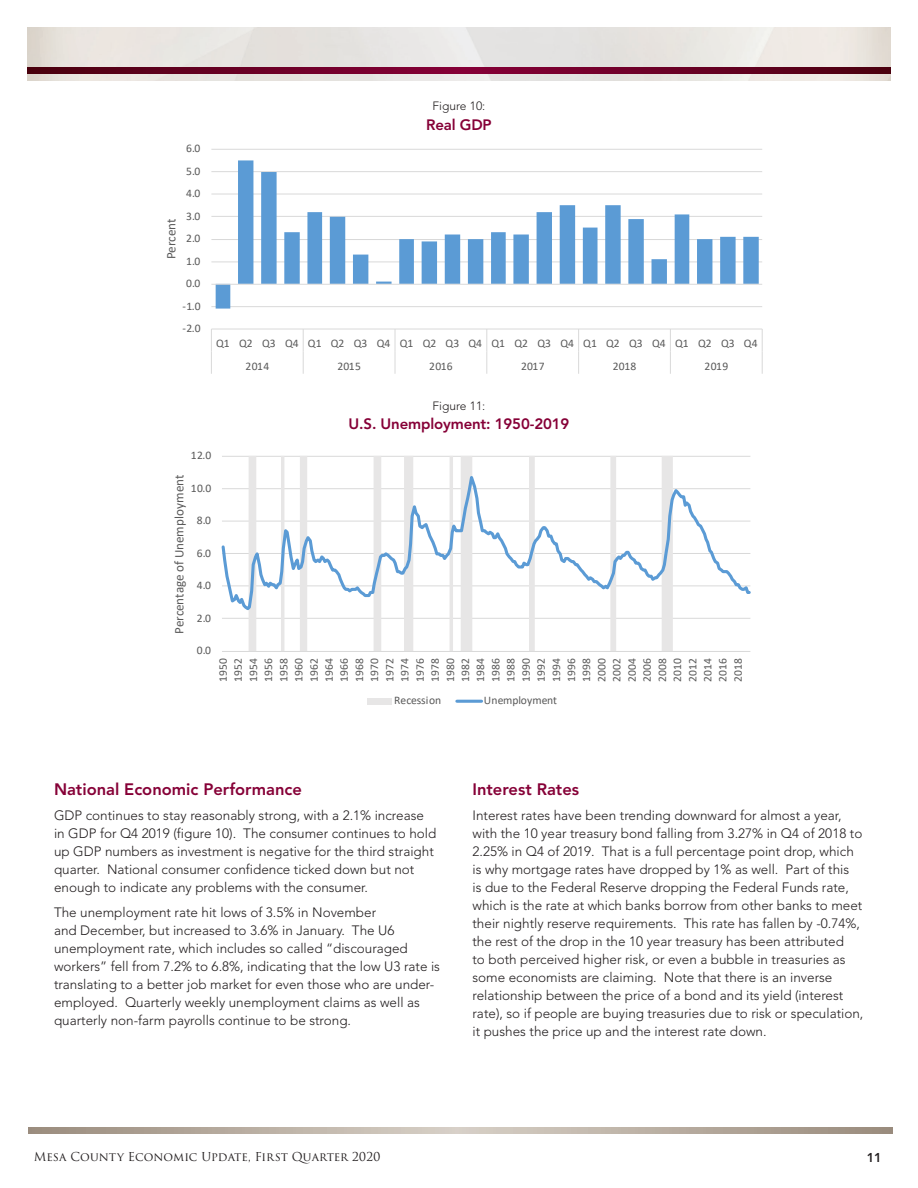
<style>
.page{position:relative;width:918px;height:1188px;background:#fff}
.page>*{position:absolute;margin:0;border:0;box-sizing:border-box;transform-origin:0 0}
.t1{font:800 16.5px "Avenir";color:#860037}
.t2{font:800 15px "Avenir";letter-spacing:-.01em;color:#860037}
.t3{font:300 13.5px/18px "Avenir";color:#231f20}
.t4{font:13.05px "Calibri";letter-spacing:.005em;color:#595959}
.t5{font:800 12.75px "Avenir";color:#231f20}
.t6{font:12px "Trajan Pro 3";color:#231f20}
.t7{font:300 12px "Avenir";color:#231f20}
.t8{font:11.55px/15.1px "Calibri";letter-spacing:.005em;color:#595959;text-align:justify}
</style>
<div class="page">
<img style="left:27px;top:27px;width:864px;height:54px">
<svg style="left:27px;top:68px;width:864px;height:6px"></svg>
<svg style="left:28px;top:1128px;width:864px;height:6px"></svg>
<hr style="left:222px;top:618px;width:528px;height:1px;background:#d9d9d9">
<hr style="left:222px;top:456px;width:528px;height:1px;background:#d9d9d9">
<svg style="left:248px;top:456px;width:425px;height:195px"></svg>
<hr style="left:222px;top:651px;width:528px;height:1px;background:#d9d9d9">
<svg style="left:222px;top:465px;width:529px;height:148px"></svg>
<div style="left:367px;top:698px;width:25px;height:6px;background:#e7e6e6"></div>
<hr style="left:457px;top:700px;width:25px;height:3px;background:#5b9bd5">
<hr style="left:211px;top:329px;width:551px;height:1px;background:#d9d9d9">
<hr style="left:211px;top:306px;width:551px;height:1px;background:#d9d9d9">
<hr style="left:211px;top:262px;width:551px;height:1px;background:#d9d9d9">
<hr style="left:211px;top:239px;width:551px;height:1px;background:#d9d9d9">
<hr style="left:211px;top:216px;width:551px;height:1px;background:#d9d9d9">
<hr style="left:211px;top:194px;width:551px;height:1px;background:#d9d9d9">
<hr style="left:211px;top:171px;width:551px;height:1px;background:#d9d9d9">
<hr style="left:211px;top:149px;width:551px;height:1px;background:#d9d9d9">
<svg style="left:216px;top:160px;width:543px;height:149px"></svg>
<hr style="left:211px;top:284px;width:551px;height:1px;background:#d9d9d9">
<svg style="left:211px;top:330px;width:1px;height:44px"></svg>
<svg style="left:303px;top:330px;width:1px;height:44px"></svg>
<svg style="left:395px;top:330px;width:1px;height:44px"></svg>
<svg style="left:486px;top:330px;width:1px;height:44px"></svg>
<svg style="left:578px;top:330px;width:1px;height:44px"></svg>
<svg style="left:670px;top:330px;width:1px;height:44px"></svg>
<svg style="left:762px;top:329px;width:1px;height:45px"></svg>
<p class="t8" style="left:186px;top:141px;width:16px">6.0</p>
<p class="t8" style="left:186px;top:163px;width:16px">5.0</p>
<p class="t4" style="left:162px;top:259px;width:42px;rotate:-90deg">Percent</p>
<p class="t8" style="left:186px;top:186px;width:16px">4.0</p>
<p class="t8" style="left:186px;top:208px;width:16px">3.0</p>
<p class="t8" style="left:186px;top:231px;width:16px">2.0</p>
<p class="t8" style="left:186px;top:253px;width:16px">1.0</p>
<p class="t8" style="left:186px;top:276px;width:16px">0.0</p>
<p class="t8" style="left:183px;top:298px;width:20px">-1.0</p>
<p class="t8" style="left:183px;top:321px;width:20px">-2.0</p>
<p class="t7" style="left:433px;top:99px;width:54px">Figure 10:</p>
<p class="t2" style="left:426px;top:116px;width:67px">Real GDP</p>
<p class="t8" style="left:246px;top:332px;width:513px;line-height:22.5px;text-indent:-29px">Q1 Q2 Q3 Q4 Q1 Q2 Q3 Q4 Q1 Q2 Q3 Q4 Q1 Q2 Q3 Q4 Q1 Q2 Q3 Q4 Q1 Q2 Q3 Q4<br>2014</p>
<p class="t8" style="left:337px;top:358px;width:25px">2015</p>
<p class="t8" style="left:429px;top:358px;width:25px">2016</p>
<p class="t8" style="left:521px;top:358px;width:25px">2017</p>
<p class="t8" style="left:613px;top:358px;width:25px">2018</p>
<p class="t8" style="left:705px;top:358px;width:25px">2019</p>
<p class="t7" style="left:433px;top:398px;width:54px">Figure 11:</p>
<p class="t2" style="left:349px;top:415px;width:222px">U.S. Unemployment: 1950-2019</p>
<p class="t8" style="left:191px;top:448px;width:22px">12.0</p>
<p class="t4" style="left:170px;top:634px;width:161px;rotate:-90deg">Percentage of Unemployment</p>
<p class="t8" style="left:191px;top:480px;width:22px">10.0</p>
<p class="t8" style="left:197px;top:513px;width:16px">8.0</p>
<p class="t8" style="left:197px;top:545px;width:16px">6.0</p>
<p class="t8" style="left:197px;top:578px;width:16px">4.0</p>
<p class="t8" style="left:197px;top:610px;width:16px">2.0</p>
<p class="t8" style="left:197px;top:643px;width:16px">0.0</p>
<p class="t8" style="left:215px;top:682px;width:25px;rotate:-90deg">1950<br>1952<br>1954<br>1956<br>1958<br>1960<br>1962<br>1964<br>1966<br>1968<br>1970<br>1972<br>1974<br>1976<br>1978<br>1980<br>1982<br>1984<br>1986<br>1988<br>1990<br>1992<br>1994<br>1996<br>1998<br>2000<br>2002<br>2004<br>2006<br>2008<br>2010<br>2012<br>2014<br>2016<br>2018</p>
<p class="t8" style="left:394px;top:693px;width:48px">Recession</p>
<p class="t8" style="left:484px;top:693px;width:75px">Unemployment</p>
<p class="t1" style="left:54px;top:780px;width:250px">National Economic Performance</p>
<p class="t3" style="left:54px;top:807px;width:384px">GDP continues to stay reasonably strong, with a 2.1% increase in GDP for Q4 2019 (figure 10). The consumer continues to hold up GDP numbers as investment is negative for the third straight quarter. National consumer confidence ticked down but not enough to indicate any problems with the consumer.</p>
<p class="t3" style="left:54px;top:903px;width:388px">The unemployment rate hit lows of 3.5% in November<br>and December, but increased to 3.6% in January. The U6 unemployment rate, which includes so called “discouraged workers” fell from 7.2% to 6.8%, indicating that the low U3 rate is translating to a better job market for even those who are under&shy;employed. Quarterly weekly unemployment claims as well as quarterly non-farm payrolls continue to be strong.</p>
<p class="t1" style="left:472px;top:780px;width:108px">Interest Rates</p>
<p class="t3" style="left:472px;top:807px;width:392px">Interest rates have been trending downward for almost a year, with the 10 year treasury bond falling from 3.27% in Q4 of 2018 to 2.25% in Q4 of 2019. That is a full percentage point drop, which is why mortgage rates have dropped by 1% as well. Part of this<br>is due to the Federal Reserve dropping the Federal Funds rate, which is the rate at which banks borrow from other banks to meet their nightly reserve requirements. This rate has fallen by -0.74%, the rest of the drop in the 10 year treasury has been attributed<br>to both perceived higher risk, or even a bubble in treasuries as some economists are claiming. Note that there is an inverse relationship between the price of a bond and its yield (interest rate), so if people are buying treasuries due to risk or speculation, it pushes the price up and the interest rate down.</p>
<p class="t6" style="left:34px;top:1148px;width:348px">Mesa County Economic Update, First Quarter 2020</p>
<p class="t5" style="left:867px;top:1150px;width:17px">11</p>
</div>
